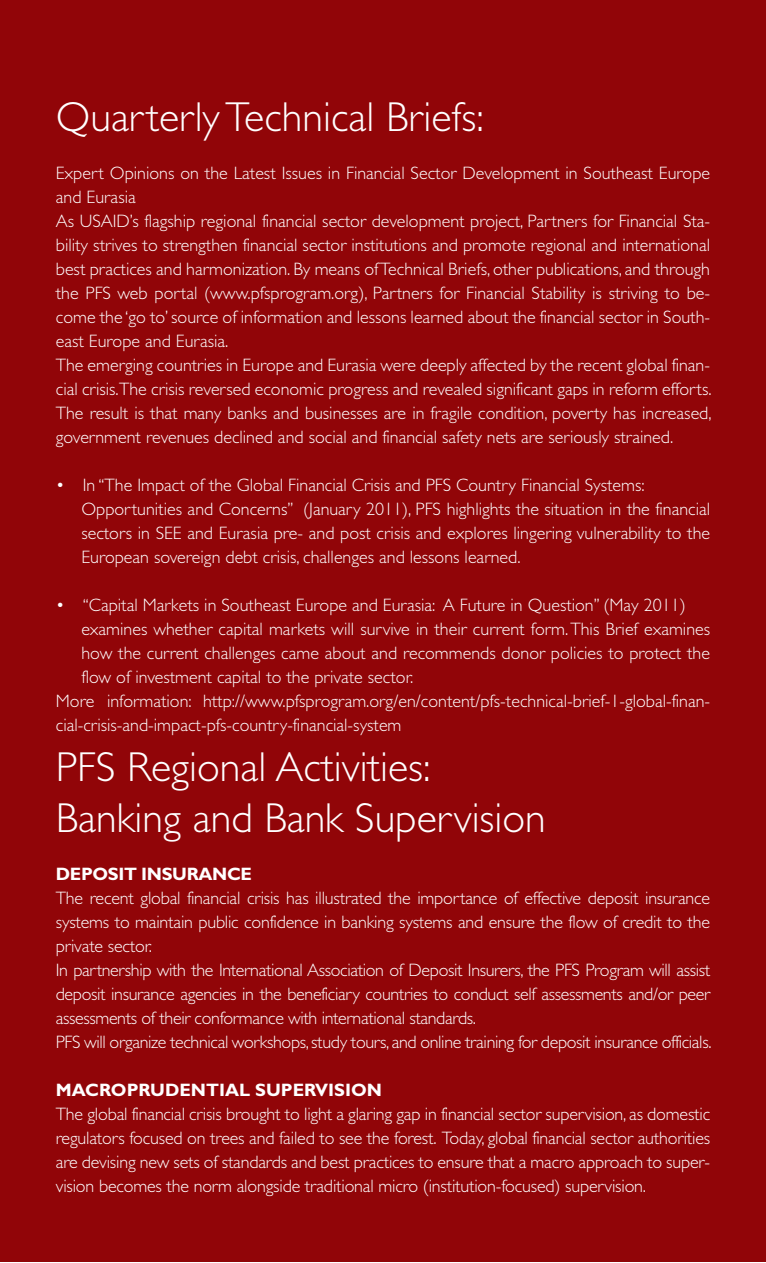
<style>
.page{position:relative;width:766px;height:1263px;background:#fff}
.page>*{position:absolute;margin:0;border:0;box-sizing:border-box;transform-origin:0 0}
.t1{font:300 42px/50.4px "M06 Bg";color:#fff}
.t2{font:300 18px/24px "M06 Bg";color:#fff}
.t3{font:300 18px/24px "M06 Bg";letter-spacing:-.02em;color:#fff}
.t4{font:700 18px "M06 Bg";color:#fff}
</style>
<div class="page">
<div style="left:0;top:0;width:765px;height:1262px;background:#910508"></div>
<h1 class="t1" style="left:56px;top:92px;width:429px">Quarterly Technical Briefs:</h1>
<p class="t2" style="left:56px;top:161px;width:657px">Expert Opinions on the Latest Issues in Financial Sector Development in Southeast Europe and Eurasia<br>As USAID’s flagship regional financial sector development project, Partners for Financial Sta&shy;bility strives to strengthen financial sector institutions and promote regional and international best practices and harmonization. By means of Technical Briefs, other publications, and through the PFS web portal (www.pfsprogram.org), Partners for Financial Stability is striving to be&shy;come the ‘go to’ source of information and lessons learned about the financial sector in South&shy;east Europe and Eurasia.<br>The emerging countries in Europe and Eurasia were deeply affected by the recent global finan&shy;cial crisis.The crisis reversed economic progress and revealed significant gaps in reform efforts.<br>The result is that many banks and businesses are in fragile condition, poverty has increased, government revenues declined and social and financial safety nets are seriously strained.</p>
<p class="t2" style="left:81px;top:473px;width:630px;text-indent:-26px">• In “The Impact of the Global Financial Crisis and PFS Country Financial Systems:<br>Opportunities and Concerns” (January 2011), PFS highlights the situation in the financial sectors in SEE and Eurasia pre- and post crisis and explores lingering vulnerability to the European sovereign debt crisis, challenges and lessons learned.</p>
<p class="t2" style="left:56px;top:593px;width:631px">• “Capital Markets in Southeast Europe and Eurasia: A Future in Question” (May 2011)</p>
<p class="t2" style="left:81px;top:617px;width:630px">examines whether capital markets will survive in their current form. This Brief examines</p>
<p class="t2" style="left:81px;top:641px;width:630px">how the current challenges came about and recommends donor policies to protect the</p>
<p class="t2" style="left:81px;top:665px;width:333px">flow of investment capital to the private sector.</p>
<p class="t2" style="left:56px;top:689px;width:655px">More information: http://www.pfsprogram.org/en/content/pfs-technical-brief-1-global-finan-</p>
<p class="t2" style="left:56px;top:713px;width:347px">cial-crisis-and-impact-pfs-country-financial-system</p>
<h1 class="t1" style="left:56px;top:742px;width:491px">PFS Regional Activities:<br>Banking and Bank Supervision</h1>
<p class="t4" style="left:56px;top:863px;width:26px">DEPOSIT</p>
<p class="t4" style="left:141px;top:863px;width:20px">INSURANCE</p>
<p class="t3" style="left:56px;top:886px;width:657px">The recent global financial crisis has illustrated the importance of effective deposit insurance systems to maintain public confidence in banking systems and ensure the flow of credit to the private sector.<br>In partnership with the International Association of Deposit Insurers, the PFS Program will assist deposit insurance agencies in the beneficiary countries to conduct self assessments and/or peer assessments of their conformance with international standards.<br>PFS will organize technical workshops, study tours, and online training for deposit insurance officials.</p>
<p class="t4" style="left:56px;top:1079px;width:30px">MACROPRUDENTIAL</p>
<p class="t4" style="left:255px;top:1079px;width:13px">SUPERVISION</p>
<p class="t2" style="left:56px;top:1102px;width:655px;text-align:justify">The global financial crisis brought to light a glaring gap in financial sector supervision, as domestic regulators focused on trees and failed to see the forest. Today, global financial sector authorities are devising new sets of standards and best practices to ensure that a macro approach to super&shy;vision becomes the norm alongside traditional micro (institution-focused) supervision.</p>
</div>
